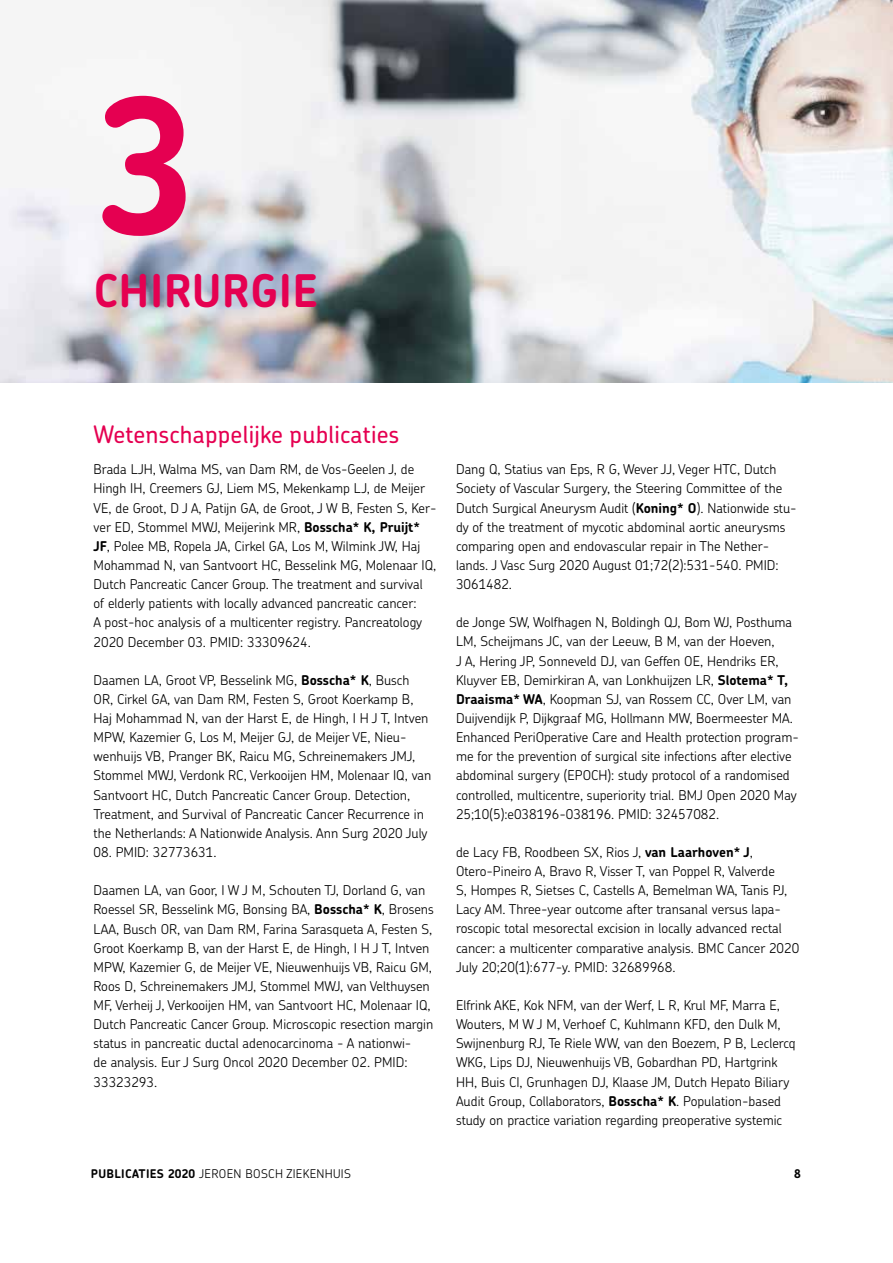
<style>
.page{position:relative;width:893px;height:1263px;background:#fff}
.page>*{position:absolute;margin:0;border:0;box-sizing:border-box;transform-origin:0 0}
.t1{font:700 187.5px "Chevin Pro";color:#e50051}
.t2{font:700 45px "Chevin Pro";letter-spacing:.01em;color:#e50051}
.t3{font:500 24px "Chevin Pro";letter-spacing:.01em;color:#e50051}
.t4{font:300 13.5px/19.2px "Chevin Pro";color:#000}
.t5{font:300 12px "Chevin Pro";letter-spacing:.025em;color:#000}
.t6{font:700 12px "Chevin Pro";color:#000}
.s1{font-weight:700}
</style>
<div class="page">
<img style="left:0;top:0;width:893px;height:383px">
<h1 class="t1" style="left:94px;top:43px;width:107px">3</h1>
<h2 class="t2" style="left:94px;top:261px;width:226px">CHIRURGIE</h2>
<h3 class="t3" style="left:94px;top:418px;width:307px">Wetenschappelijke publicaties</h3>
<p class="t4" style="left:94px;top:459px;width:345px">Brada LJH, Walma MS, van Dam RM, de Vos-Geelen J, de Hingh IH, Creemers GJ, Liem MS, Mekenkamp LJ, de Meijer VE, de Groot, D J A, Patijn GA, de Groot, J W B, Festen S, Ker&shy;ver ED, Stommel MWJ, Meijerink MR, <span class="s1">Bosscha* K, Pruijt* JF</span>, Polee MB, Ropela JA, Cirkel GA, Los M, Wilmink JW, Haj Mohammad N, van Santvoort HC, Besselink MG, Molenaar IQ, Dutch Pancreatic Cancer Group. The treatment and survival of elderly patients with locally advanced pancreatic cancer:<br>A post-hoc analysis of a multicenter registry. Pancreatology 2020 December 03. PMID: 33309624.</p>
<p class="t4" style="left:94px;top:670px;width:339px">Daamen LA, Groot VP, Besselink MG, <span class="s1">Bosscha* K</span>, Busch OR, Cirkel GA, van Dam RM, Festen S, Groot Koerkamp B, Haj Mohammad N, van der Harst E, de Hingh, I H J T, Intven MPW, Kazemier G, Los M, Meijer GJ, de Meijer VE, Nieu&shy;wenhuijs VB, Pranger BK, Raicu MG, Schreinemakers JMJ, Stommel MWJ, Verdonk RC, Verkooijen HM, Molenaar IQ, van Santvoort HC, Dutch Pancreatic Cancer Group. Detection, Treatment, and Survival of Pancreatic Cancer Recurrence in the Netherlands: A Nationwide Analysis. Ann Surg 2020 July</p>
<p class="t4" style="left:94px;top:842px;width:125px">08. PMID: 32773631.</p>
<p class="t4" style="left:94px;top:880px;width:342px">Daamen LA, van Goor, I W J M, Schouten TJ, Dorland G, van Roessel SR, Besselink MG, Bonsing BA, <span class="s1">Bosscha* K</span>, Brosens LAA, Busch OR, van Dam RM, Farina Sarasqueta A, Festen S, Groot Koerkamp B, van der Harst E, de Hingh, I H J T, Intven MPW, Kazemier G, de Meijer VE, Nieuwenhuijs VB, Raicu GM, Roos D, Schreinemakers JMJ, Stommel MWJ, van Velthuysen MF, Verheij J, Verkooijen HM, van Santvoort HC, Molenaar IQ, Dutch Pancreatic Cancer Group. Microscopic resection margin status in pancreatic ductal adenocarcinoma - A nationwi-<br>de analysis. Eur J Surg Oncol 2020 December 02. PMID:<br>33323293.</p>
<p class="t4" style="left:456px;top:459px;width:342px">Dang Q, Statius van Eps, R G, Wever JJ, Veger HTC, Dutch Society of Vascular Surgery, the Steering Committee of the Dutch Surgical Aneurysm Audit (<span class="s1">Koning* O</span>). Nationwide stu&shy;dy of the treatment of mycotic abdominal aortic aneurysms comparing open and endovascular repair in The Nether&shy;lands. J Vasc Surg 2020 August 01;72(2):531-540. PMID:<br>3061482.</p>
<p class="t4" style="left:456px;top:612px;width:344px">de Jonge SW, Wolfhagen N, Boldingh QJ, Bom WJ, Posthuma LM, Scheijmans JC, van der Leeuw, B M, van der Hoeven,<br>J A, Hering JP, Sonneveld DJ, van Geffen OE, Hendriks ER, Kluyver EB, Demirkiran A, van Lonkhuijzen LR, <span class="s1">Slotema* T, Draaisma* WA</span>, Koopman SJ, van Rossem CC, Over LM, van Duijvendijk P, Dijkgraaf MG, Hollmann MW, Boermeester MA.<br>Enhanced PeriOperative Care and Health protection program&shy;me for the prevention of surgical site infections after elective abdominal surgery (EPOCH): study protocol of a randomised controlled, multicentre, superiority trial. BMJ Open 2020 May 25;10(5):e038196-038196. PMID: 32457082.</p>
<p class="t4" style="left:456px;top:842px;width:345px">de Lacy FB, Roodbeen SX, Rios J, <span class="s1">van Laarhoven* J</span>, Otero-Pineiro A, Bravo R, Visser T, van Poppel R, Valverde<br>S, Hompes R, Sietses C, Castells A, Bemelman WA, Tanis PJ, Lacy AM. Three-year outcome after transanal versus lapa&shy;roscopic total mesorectal excision in locally advanced rectal cancer: a multicenter comparative analysis. BMC Cancer 2020<br>July 20;20(1):677-y. PMID: 32689968.</p>
<p class="t4" style="left:456px;top:995px;width:341px">Elfrink AKE, Kok NFM, van der Werf, L R, Krul MF, Marra E, Wouters, M W J M, Verhoef C, Kuhlmann KFD, den Dulk M, Swijnenburg RJ, Te Riele WW, van den Boezem, P B, Leclercq WKG, Lips DJ, Nieuwenhuijs VB, Gobardhan PD, Hartgrink HH, Buis CI, Grunhagen DJ, Klaase JM, Dutch Hepato Biliary Audit Group, Collaborators, <span class="s1">Bosscha* K</span>. Population-based study on practice variation regarding preoperative systemic</p>
<p class="t5" style="left:91px;top:1166px;width:262px"><span class="s1">PUBLICATIES 2020</span> JEROEN BOSCH ZIEKENHUIS</p>
<p class="t6" style="left:794px;top:1166px;width:8px">8</p>
</div>
